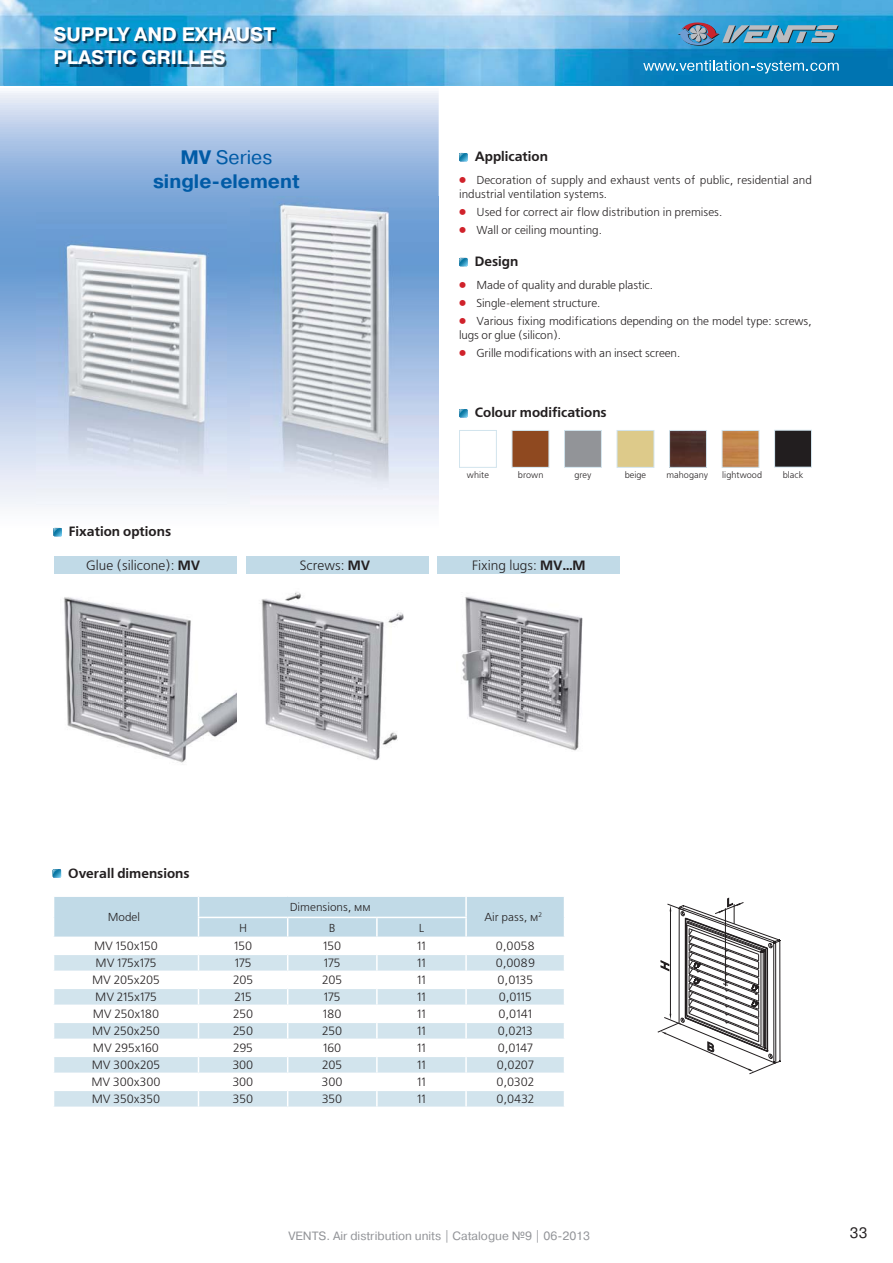
<style>
.page{position:relative;width:893px;height:1263px;background:#fff}
.page>*{position:absolute;margin:0;border:0;box-sizing:border-box;transform-origin:0 0}
.t1{font:700 19.5px/23.4px "Pragmatica C";color:#fff}
.t2{font:700 19.5px/23.4px "Pragmatica C";color:#005ba6;text-align:center}
.t3{font:15px "Pragmatica C";color:#231f20}
.t4{font:700 13.5px "Free Set C";color:#231f20}
.t5{font:13.5px "Free Set C";color:#231f20}
.t6{font:12px "Free Set C";color:#231f20}
.t7{font:12px "Pragmatica C";color:#929498}
.t8{font:11.55px/13.8px "Free Set C";color:#231f20}
.t9{font:9px "Free Set C";color:#231f20}
.s1{font-weight:400}
.s2{font-weight:700;font-size:17.25px;color:#d0222b}
.s3{font-weight:700}
</style>
<div class="page">
<svg style="left:0;top:85px;width:439px;height:489px"></svg>
<img style="left:0;top:0;width:893px;height:85px">
<svg style="left:677px;top:22px;width:162px;height:24px;background:#5b96b6"></svg>
<svg style="left:643px;top:60px;width:196px;height:13px;background:#3c99c7"></svg>
<img style="left:36px;top:213px;width:190px;height:291px">
<img style="left:251px;top:197px;width:188px;height:307px">
<img style="left:56px;top:28px;width:220px;height:38px">
<svg style="left:459px;top:153px;width:9px;height:9px"></svg>
<svg style="left:459px;top:153px;width:8px;height:8px"></svg>
<svg style="left:459px;top:258px;width:8px;height:8px"></svg>
<svg style="left:53px;top:869px;width:8px;height:9px"></svg>
<svg style="left:54px;top:896px;width:510px;height:211px"></svg>
<svg style="left:657px;top:898px;width:123px;height:176px"></svg>
<svg style="left:459px;top:409px;width:9px;height:9px"></svg>
<svg style="left:459px;top:409px;width:8px;height:8px"></svg>
<div style="left:246px;top:557px;width:182px;height:17px;background:#c1dae7"></div>
<img style="left:261px;top:592px;width:143px;height:168px">
<div style="left:54px;top:557px;width:183px;height:17px;background:#c1dae7"></div>
<img style="left:64px;top:597px;width:173px;height:166px">
<div style="left:437px;top:557px;width:183px;height:17px;background:#c1dae7"></div>
<img style="left:462px;top:596px;width:121px;height:155px">
<svg style="left:53px;top:528px;width:9px;height:8px"></svg>
<div style="left:459px;top:430px;width:38px;height:38px;border:1px solid #d2e4ed"></div>
<div style="left:512px;top:430px;width:37px;height:37px;background:#8f4920"></div>
<div style="left:512px;top:430px;width:37px;height:38px;border:1px solid #d2e4ed"></div>
<div style="left:564px;top:430px;width:37px;height:37px;background:#929498"></div>
<div style="left:564px;top:430px;width:38px;height:38px;border:1px solid #d2e4ed"></div>
<div style="left:617px;top:430px;width:37px;height:37px;background:#ddca8a"></div>
<div style="left:617px;top:430px;width:37px;height:38px;border:1px solid #d2e4ed"></div>
<img style="left:671px;top:432px;width:34px;height:34px">
<div style="left:669px;top:430px;width:38px;height:38px;border:1px solid #d2e4ed"></div>
<img style="left:724px;top:432px;width:33px;height:34px">
<div style="left:722px;top:430px;width:37px;height:38px;border:1px solid #d2e4ed"></div>
<div style="left:774px;top:430px;width:37px;height:37px;background:#221e1f"></div>
<div style="left:774px;top:430px;width:38px;height:38px;border:1px solid #d2e4ed"></div>
<h1 class="t1" style="left:53px;top:22px;width:224px">SUPPLY AND EXHAUST<br>PLASTIC GRILLES</h1>
<h1 class="t2" style="left:153px;top:146px;width:148px">MV <span class="s1">Series </span>single-element</h1>
<p class="t4" style="left:69px;top:527px;width:104px">Fixation options</p>
<p class="t4" style="left:475px;top:152px;width:75px">Application</p>
<p class="t8" style="left:459px;top:174px;width:354px"><span class="s2">•</span> Decoration of supply and exhaust vents of public, residential and industrial ventilation systems.</p>
<p class="t8" style="left:459px;top:206px;width:265px"><span class="s2">•</span> Used for correct air flow distribution in premises.</p>
<p class="t8" style="left:459px;top:224px;width:144px"><span class="s2">•</span> Wall or ceiling mounting.</p>
<p class="t4" style="left:475px;top:257px;width:45px">Design</p>
<p class="t8" style="left:459px;top:279px;width:195px"><span class="s2">•</span> Made of quality and durable plastic.</p>
<p class="t8" style="left:459px;top:297px;width:143px"><span class="s2">•</span> Single-element structure.</p>
<p class="t8" style="left:459px;top:315px;width:354px"><span class="s2">•</span> Various fixing modifications depending on the model type: screws, lugs or glue (silicon).</p>
<p class="t8" style="left:459px;top:347px;width:223px"><span class="s2">•</span> Grille modifications with an insect screen.</p>
<p class="t4" style="left:475px;top:408px;width:133px">Colour modifications</p>
<p class="t9" style="left:467px;top:471px;width:24px">white</p>
<p class="t9" style="left:518px;top:471px;width:27px">brown</p>
<p class="t9" style="left:574px;top:471px;width:19px">grey</p>
<p class="t9" style="left:625px;top:471px;width:23px">beige</p>
<p class="t9" style="left:666px;top:471px;width:43px">mahogany</p>
<p class="t9" style="left:722px;top:471px;width:41px">lightwood</p>
<p class="t9" style="left:783px;top:471px;width:22px">black</p>
<p class="t5" style="left:86px;top:560px;width:116px">Glue (silicone): <span class="s3">MV</span></p>
<p class="t5" style="left:300px;top:560px;width:72px">Screws: <span class="s3">MV</span></p>
<p class="t5" style="left:472px;top:560px;width:115px">Fixing lugs: <span class="s3">MV…M</span></p>
<p class="t4" style="left:68px;top:868px;width:123px">Overall dimensions</p>
<p class="t8" style="left:108px;top:911px;width:34px">Model</p>
<p class="t8" style="left:290px;top:901px;width:82px">Dimensions, мм</p>
<p class="t8" style="left:239px;top:922px;width:10px">H</p>
<p class="t8" style="left:329px;top:922px;width:8px">B</p>
<p class="t8" style="left:419px;top:922px;width:7px">L</p>
<p class="t8" style="left:484px;top:911px;width:59px">Air pass, м<sup>2</sup></p>
<p class="t6" style="left:94px;top:941px;width:65px">MV 150х150</p>
<p class="t6" style="left:234px;top:941px;width:20px">150</p>
<p class="t6" style="left:323px;top:941px;width:20px">150</p>
<p class="t6" style="left:417px;top:941px;width:10px">11</p>
<p class="t6" style="left:496px;top:941px;width:41px">0,0058</p>
<p class="t6" style="left:95px;top:958px;width:63px">MV 175х175</p>
<p class="t6" style="left:235px;top:958px;width:18px">175</p>
<p class="t6" style="left:324px;top:958px;width:18px">175</p>
<p class="t6" style="left:417px;top:958px;width:10px">11</p>
<p class="t6" style="left:496px;top:958px;width:41px">0,0089</p>
<p class="t6" style="left:92px;top:975px;width:69px">MV 205х205</p>
<p class="t6" style="left:233px;top:975px;width:22px">205</p>
<p class="t6" style="left:322px;top:975px;width:22px">205</p>
<p class="t6" style="left:417px;top:975px;width:10px">11</p>
<p class="t6" style="left:497px;top:975px;width:37px">0,0135</p>
<p class="t6" style="left:95px;top:992px;width:63px">MV 215х175</p>
<p class="t6" style="left:234px;top:992px;width:19px">215</p>
<p class="t6" style="left:324px;top:992px;width:18px">175</p>
<p class="t6" style="left:417px;top:992px;width:10px">11</p>
<p class="t6" style="left:499px;top:992px;width:35px">0,0115</p>
<p class="t6" style="left:93px;top:1009px;width:68px">MV 250х180</p>
<p class="t6" style="left:233px;top:1009px;width:22px">250</p>
<p class="t6" style="left:323px;top:1009px;width:20px">180</p>
<p class="t6" style="left:417px;top:1009px;width:10px">11</p>
<p class="t6" style="left:498px;top:1009px;width:35px">0,0141</p>
<p class="t6" style="left:92px;top:1026px;width:69px">MV 250х250</p>
<p class="t6" style="left:233px;top:1026px;width:22px">250</p>
<p class="t6" style="left:322px;top:1026px;width:22px">250</p>
<p class="t6" style="left:417px;top:1026px;width:10px">11</p>
<p class="t6" style="left:498px;top:1026px;width:37px">0,0213</p>
<p class="t6" style="left:93px;top:1043px;width:67px">MV 295х160</p>
<p class="t6" style="left:233px;top:1043px;width:21px">295</p>
<p class="t6" style="left:323px;top:1043px;width:20px">160</p>
<p class="t6" style="left:417px;top:1043px;width:10px">11</p>
<p class="t6" style="left:498px;top:1043px;width:36px">0,0147</p>
<p class="t6" style="left:92px;top:1060px;width:70px">MV 300х205</p>
<p class="t6" style="left:233px;top:1060px;width:22px">300</p>
<p class="t6" style="left:322px;top:1060px;width:22px">205</p>
<p class="t6" style="left:417px;top:1060px;width:10px">11</p>
<p class="t6" style="left:497px;top:1060px;width:38px">0,0207</p>
<p class="t6" style="left:91px;top:1077px;width:71px">MV 300х300</p>
<p class="t6" style="left:233px;top:1077px;width:22px">300</p>
<p class="t6" style="left:322px;top:1077px;width:22px">300</p>
<p class="t6" style="left:417px;top:1077px;width:10px">11</p>
<p class="t6" style="left:496px;top:1077px;width:39px">0,0302</p>
<p class="t6" style="left:92px;top:1094px;width:70px">MV 350х350</p>
<p class="t6" style="left:233px;top:1094px;width:22px">350</p>
<p class="t6" style="left:322px;top:1094px;width:22px">350</p>
<p class="t6" style="left:417px;top:1094px;width:10px">11</p>
<p class="t6" style="left:496px;top:1094px;width:39px">0,0432</p>
<p class="t7" style="left:288px;top:1232px;width:303px">VENTS. Air distribution units | Catalogue №9 | 06-2013</p>
<p class="t3" style="left:850px;top:1227px;width:19px">33</p>
</div>
